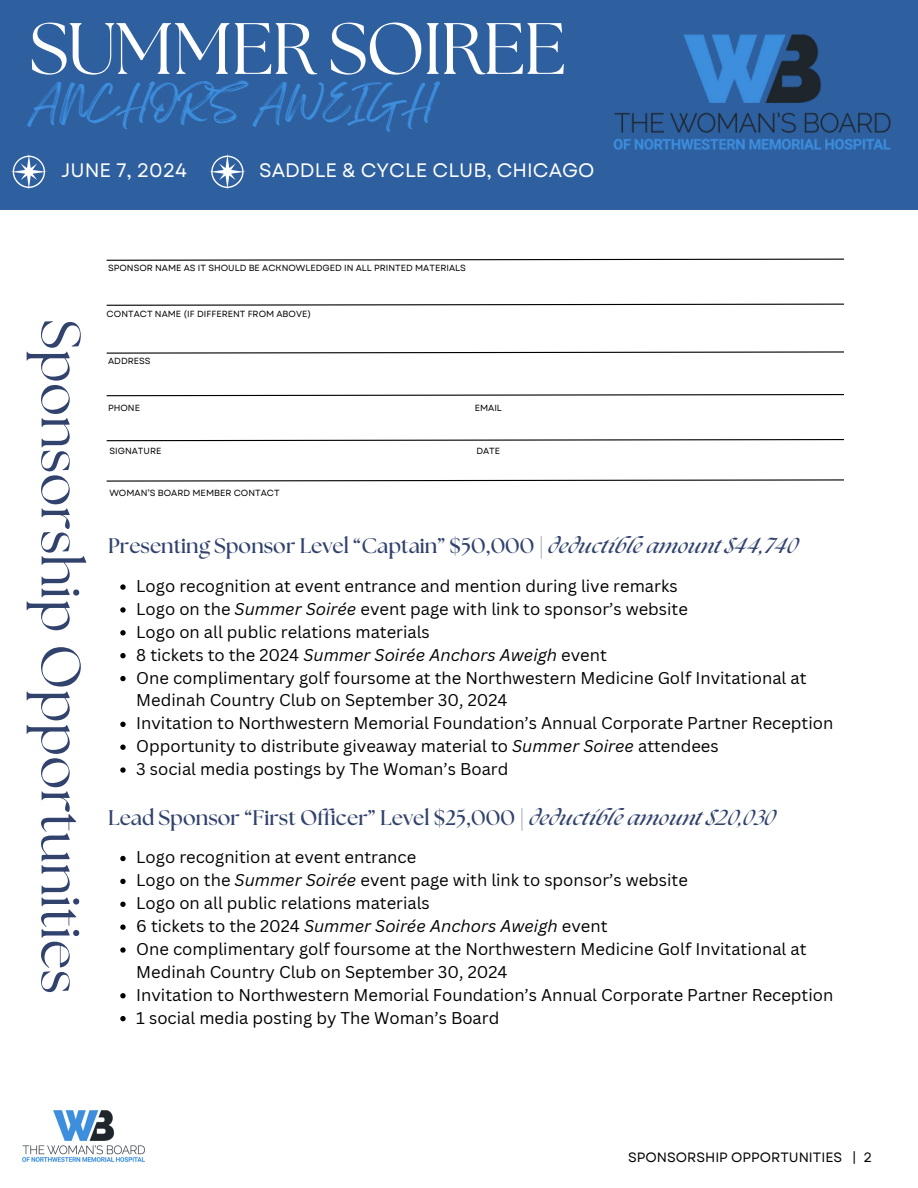
<style>
.page{position:relative;width:918px;height:1188px;background:#fff}
.page>*{position:absolute;margin:0;border:0;box-sizing:border-box;transform-origin:0 0}
.t1{font:72.6px "The Seasons";letter-spacing:-.025em;color:#fff}
.t2{font:55.35px "The Seasons";color:#31426d}
.t3{font:38.85px "Feeling Passionate";letter-spacing:-.025em;color:#3d8edd}
.t4{font:700 21.15px "The Seasons";color:#31426d}
.t5{font:19.5px "Garet";color:#fff}
.t6{font:16.65px/23px "Canva Sans";color:#000}
.t7{font:italic 16.65px "Canva Sans";color:#000}
.t8{font:13.5px "Garet";color:#000}
.t9{font:8.85px "Garet";color:#000}
.s1{font-style:italic}
.s2{font-style:normal}
</style>
<div class="page">
<div style="left:0;top:0;width:918px;height:209px;background:#2e5f9f"></div>
<img style="left:613px;top:34px;width:278px;height:116px">
<svg style="left:11px;top:154px;width:36px;height:36px"></svg>
<svg style="left:209px;top:154px;width:37px;height:36px"></svg>
<svg style="left:120px;top:584px;width:6px;height:6px"></svg>
<svg style="left:120px;top:607px;width:6px;height:6px"></svg>
<svg style="left:120px;top:630px;width:6px;height:5px"></svg>
<svg style="left:120px;top:653px;width:6px;height:5px"></svg>
<svg style="left:120px;top:676px;width:6px;height:5px"></svg>
<svg style="left:120px;top:722px;width:6px;height:5px"></svg>
<svg style="left:120px;top:745px;width:6px;height:5px"></svg>
<svg style="left:120px;top:767px;width:6px;height:6px"></svg>
<svg style="left:120px;top:856px;width:6px;height:5px"></svg>
<svg style="left:120px;top:879px;width:6px;height:5px"></svg>
<svg style="left:120px;top:902px;width:6px;height:5px"></svg>
<svg style="left:120px;top:924px;width:6px;height:6px"></svg>
<svg style="left:120px;top:947px;width:6px;height:6px"></svg>
<svg style="left:120px;top:993px;width:6px;height:5px"></svg>
<svg style="left:120px;top:1016px;width:6px;height:5px"></svg>
<img style="left:22px;top:1110px;width:123px;height:52px">
<svg style="left:106px;top:258px;width:738px;height:3px"></svg>
<svg style="left:106px;top:303px;width:738px;height:3px"></svg>
<svg style="left:106px;top:351px;width:738px;height:3px"></svg>
<svg style="left:106px;top:394px;width:738px;height:3px"></svg>
<svg style="left:106px;top:439px;width:738px;height:3px"></svg>
<svg style="left:106px;top:479px;width:738px;height:3px"></svg>
<p class="t1" style="left:29px;top:16px;width:539px">SUMMER SOIREE</p>
<p class="t3" style="left:29px;top:71px;width:408px">ANCHORS AWEIGH</p>
<p class="t5" style="left:61px;top:156px;width:127px">JUNE 7, 2024</p>
<h2 class="t5" style="left:259px;top:157px;width:337px">SADDLE &amp; CYCLE CLUB, CHICAGO</h2>
<h3 class="t2" style="left:86px;top:319px;width:677px;rotate:90deg">Sponsorship Opportunities</h3>
<p class="t9" style="left:108px;top:262px;width:359px">SPONSOR NAME AS IT SHOULD BE ACKNOWLEDGED IN ALL PRINTED MATERIALS</p>
<h4 class="t9" style="left:107px;top:307px;width:206px">CONTACT NAME (IF DIFFERENT FROM ABOVE)</h4>
<p class="t9" style="left:108px;top:354px;width:44px">ADDRESS</p>
<p class="t9" style="left:108px;top:402px;width:33px">PHONE</p>
<p class="t9" style="left:109px;top:444px;width:54px">SIGNATURE</p>
<p class="t9" style="left:109px;top:487px;width:172px">WOMAN’S BOARD MEMBER CONTACT</p>
<p class="t9" style="left:475px;top:402px;width:29px">EMAIL</p>
<p class="t9" style="left:476px;top:444px;width:25px">DATE</p>
<h3 class="t4" style="left:108px;top:536px;width:692px">Presenting Sponsor Level “Captain” $50,000 | <span class="s1">deductible amount $44,740</span></h3>
<h1 class="t6" style="left:136px;top:574px;width:543px">Logo recognition at event entrance and mention during live remarks</h1>
<p class="t6" style="left:136px;top:597px;width:553px">Logo on the <span class="s1">Summer Soirée</span> event page with link to sponsor’s website</p>
<p class="t6" style="left:136px;top:620px;width:295px">Logo on all public relations materials</p>
<p class="t7" style="left:136px;top:643px;width:472px"><span class="s2">8 tickets to the 2024</span> Summer Soirée Anchors Aweigh <span class="s2">event</span></p>
<p class="t6" style="left:136px;top:666px;width:672px">One complimentary golf foursome at the Northwestern Medicine Golf Invitational at<br>Medinah Country Club on September 30, 2024</p>
<p class="t6" style="left:136px;top:711px;width:699px">Invitation to Northwestern Memorial Foundation’s Annual Corporate Partner Reception</p>
<p class="t6" style="left:136px;top:734px;width:584px">Opportunity to distribute giveaway material to <span class="s1">Summer Soiree</span> attendees</p>
<p class="t6" style="left:136px;top:757px;width:374px">3 social media postings by The Woman’s Board</p>
<p class="t4" style="left:108px;top:808px;width:670px">Lead Sponsor “First Officer” Level $25,000 | <span class="s1">deductible amount $20,030</span></p>
<h4 class="t6" style="left:136px;top:846px;width:282px">Logo recognition at event entrance</h4>
<p class="t6" style="left:136px;top:868px;width:553px">Logo on the <span class="s1">Summer Soirée</span> event page with link to sponsor’s website</p>
<p class="t6" style="left:136px;top:891px;width:295px">Logo on all public relations materials</p>
<p class="t7" style="left:136px;top:914px;width:473px"><span class="s2">6 tickets to the 2024</span> Summer Soirée Anchors Aweigh <span class="s2">event</span></p>
<p class="t6" style="left:136px;top:937px;width:672px">One complimentary golf foursome at the Northwestern Medicine Golf Invitational at<br>Medinah Country Club on September 30, 2024</p>
<p class="t6" style="left:136px;top:983px;width:699px">Invitation to Northwestern Memorial Foundation’s Annual Corporate Partner Reception</p>
<p class="t6" style="left:136px;top:1006px;width:365px">1 social media posting by The Woman’s Board</p>
<p class="t8" style="left:628px;top:1148px;width:245px">SPONSORSHIP OPPORTUNITIES | 2</p>
</div>
